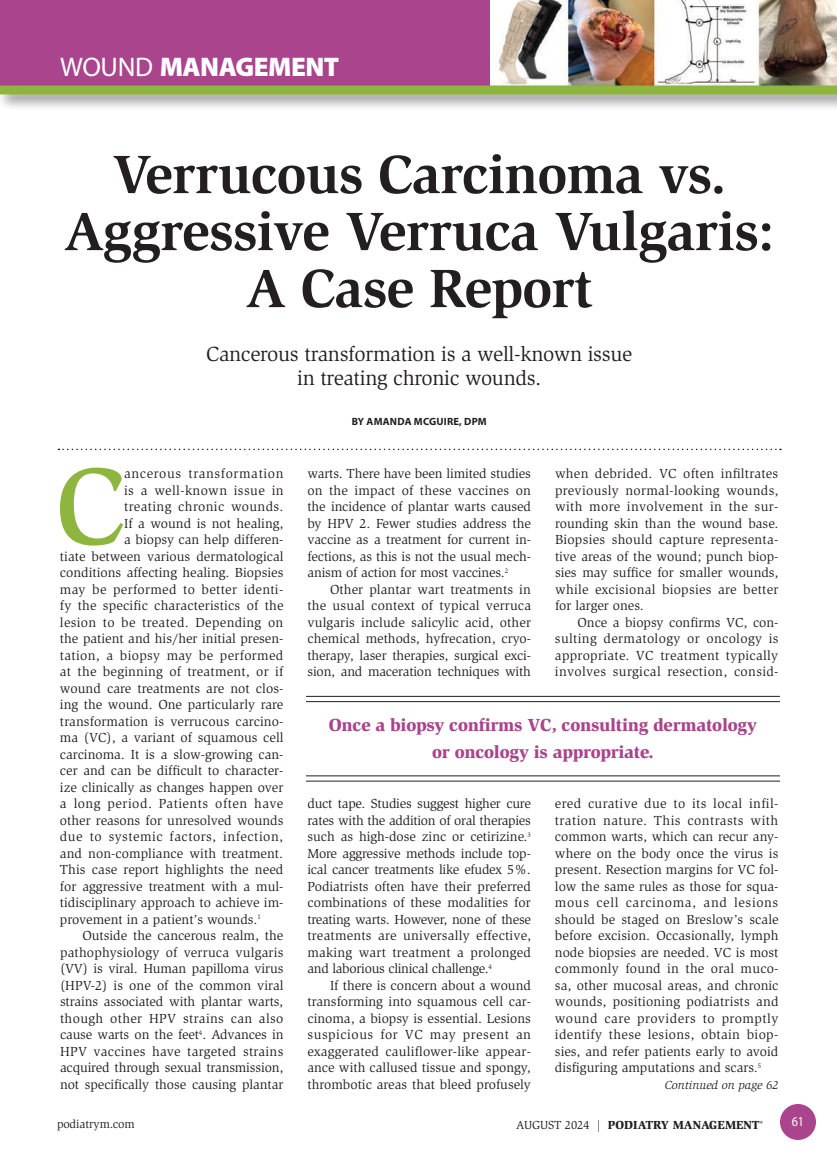
<style>
.page{position:relative;width:837px;height:1161px;background:#fff}
.page>*{position:absolute;margin:0;border:0;box-sizing:border-box;transform-origin:0 0}
._2011-Intl_Cap{font:500 112.05px "Slimbach";color:#8eb63e}
._2011-Headline{font:700 55.5px/57px "Slimbach";letter-spacing:-.015em;color:#231f20;text-align:center}
.t1{font:900 27px "Myriad Pro";letter-spacing:-.02em;color:#fff}
._2011-Deck{font:21px "Slimbach";letter-spacing:-.015em;color:#231f20}
._2011-Callout{font:900 18px "Slimbach";letter-spacing:-.015em;color:#a9448d}
._2011-Global_Text{font:13.5px/16.5px "Slimbach";color:#231f20;text-align:justify}
._2011-Intl_Cap-2{font:13.5px "Slimbach";color:#231f20}
._2011-Intl_Cap-3{font:13.5px "Slimbach";letter-spacing:.025em;color:#231f20}
._2011-Intl_Cap-4{font:13.5px "Slimbach";letter-spacing:.03em;color:#231f20}
._2011-Intl_Cap-5{font:13.5px "Slimbach";letter-spacing:.04em;color:#231f20}
._2011-Intl_Cap-6{font:13.5px "Slimbach";letter-spacing:.035em;color:#231f20}
._2011-Intl_Cap-7{font:13.5px "Slimbach";letter-spacing:.045em;color:#231f20}
.t2{font:13.5px "Myriad Pro";color:#fff;scale:.9 1}
.t3{font:900 12px "Slimbach";color:#231f20}
.t4{font:italic 12px "Slimbach";color:#231f20}
.t5{font:12px "Slimbach";color:#231f20}
._2023-Byline{font:700 10.5px "Myriad Pro";letter-spacing:.02em;color:#231f20}
.s1{font-weight:400}
</style>
<div class="page">
<svg style="left:58px;top:449px;width:723px;height:1px"></svg>
<hr style="left:306px;top:696px;width:474px;height:1px;background:#231f20">
<hr style="left:306px;top:701px;width:474px;height:1px;background:#231f20">
<hr style="left:306px;top:776px;width:474px;height:1px;background:#231f20">
<hr style="left:306px;top:781px;width:474px;height:1px;background:#231f20">
<div style="left:780px;top:1104px;width:36px;height:36px;background:#a9448d;border-radius:50%"></div>
<div style="left:0;top:0;width:837px;height:88px;background:#a9448d"></div>
<img style="left:490px;top:0;width:347px;height:82px">
<div style="left:0;top:82px;width:837px;height:29px;background:#231f20;opacity:.5"></div>
<div style="left:0;top:86px;width:837px;height:8px;background:#8eb63e"></div>
<p class="t1" style="left:60px;top:51px;width:281px"><span class="s1">WOUND</span> MANAGEMENT</p>
<p class="_2011-Headline" style="left:64px;top:146px;width:712px">Verrucous Carcinoma vs.<br>Aggressive Verruca Vulgaris:<br>A Case Report</p>
<p class="_2011-Deck" style="left:206px;top:342px;width:428px">Cancerous transformation is a well-known issue</p>
<p class="_2011-Deck" style="left:297px;top:366px;width:246px">in treating chronic wounds.</p>
<p class="_2011-Intl_Cap" style="left:55px;top:439px;width:72px">C</p>
<p class="_2011-Intl_Cap-7" style="left:124px;top:466px;width:161px">ancerous transformation</p>
<p class="_2011-Intl_Cap-4" style="left:124px;top:482px;width:161px">is a well-known issue in</p>
<p class="_2011-Intl_Cap-4" style="left:124px;top:499px;width:161px">treating chronic wounds.</p>
<p class="_2011-Intl_Cap-2" style="left:124px;top:515px;width:161px">If a wound is not healing,</p>
<p class="_2011-Intl_Cap-2" style="left:124px;top:532px;width:161px">a biopsy can help differen-</p>
<p class="_2011-Intl_Cap-2" style="left:60px;top:548px;width:225px">tiate between various dermatological</p>
<p class="_2011-Intl_Cap-2" style="left:60px;top:565px;width:225px">conditions affecting healing. Biopsies</p>
<p class="_2011-Intl_Cap-3" style="left:60px;top:581px;width:225px">may be performed to better identi-</p>
<p class="_2011-Intl_Cap-2" style="left:60px;top:598px;width:225px">fy the specific characteristics of the</p>
<p class="_2011-Intl_Cap-3" style="left:60px;top:614px;width:225px">lesion to be treated. Depending on</p>
<p class="_2011-Intl_Cap-2" style="left:60px;top:631px;width:225px">the patient and his/her initial presen-</p>
<p class="_2011-Intl_Cap-3" style="left:60px;top:647px;width:225px">tation, a biopsy may be performed</p>
<p class="_2011-Intl_Cap-2" style="left:60px;top:664px;width:225px">at the beginning of treatment, or if</p>
<p class="_2011-Intl_Cap-2" style="left:60px;top:680px;width:225px">wound care treatments are not clos-</p>
<p class="_2011-Intl_Cap-2" style="left:60px;top:697px;width:225px">ing the wound. One particularly rare</p>
<p class="_2011-Intl_Cap-2" style="left:60px;top:713px;width:225px">transformation is verrucous carcino-</p>
<p class="_2011-Intl_Cap-2" style="left:60px;top:730px;width:225px">ma (VC), a variant of squamous cell</p>
<p class="_2011-Intl_Cap-2" style="left:60px;top:746px;width:225px">carcinoma. It is a slow-growing can-</p>
<p class="_2011-Intl_Cap-2" style="left:60px;top:763px;width:225px">cer and can be difficult to character-</p>
<p class="_2011-Intl_Cap-2" style="left:60px;top:779px;width:225px">ize clinically as changes happen over</p>
<p class="_2011-Intl_Cap-6" style="left:60px;top:796px;width:225px">a long period. Patients often have</p>
<p class="_2011-Intl_Cap-2" style="left:60px;top:812px;width:225px">other reasons for unresolved wounds</p>
<p class="_2011-Intl_Cap-5" style="left:60px;top:829px;width:225px">due to systemic factors, infection,</p>
<p class="_2011-Intl_Cap-2" style="left:60px;top:845px;width:225px">and non-compliance with treatment.</p>
<p class="_2011-Intl_Cap-2" style="left:60px;top:862px;width:225px">This case report highlights the need</p>
<p class="_2011-Intl_Cap-2" style="left:60px;top:878px;width:225px">for aggressive treatment with a mul-</p>
<p class="_2011-Intl_Cap-2" style="left:60px;top:895px;width:225px">tidisciplinary approach to achieve im-</p>
<p class="_2011-Intl_Cap-2" style="left:60px;top:911px;width:202px">provement in a patient’s wounds.<sup>1</sup></p>
<p class="_2011-Global_Text" style="left:60px;top:927px;width:225px;text-indent:23px">Outside the cancerous realm, the pathophysiology of verruca vulgaris (VV) is viral. Human papilloma virus (HPV-2) is one of the common viral strains associated with plantar warts, though other HPV strains can also cause warts on the feet<sup>4</sup>. Advances in HPV vaccines have targeted strains acquired through sexual transmission, not specifically those causing plantar</p>
<p class="_2023-Byline" style="left:352px;top:415px;width:136px">BY AMANDA MCGUIRE, DPM</p>
<p class="_2011-Global_Text" style="left:307px;top:465px;width:225px">warts. There have been limited studies on the impact of these vaccines on the incidence of plantar warts caused by HPV 2. Fewer studies address the vaccine as a treatment for current in&shy;fections, as this is not the usual mech&shy;anism of action for most vaccines.<sup>2</sup></p>
<p class="_2011-Global_Text" style="left:308px;top:581px;width:225px;text-indent:23px">Other plantar wart treatments in the usual context of typical verruca vulgaris include salicylic acid, other chemical methods, hyfrecation, cryo&shy;therapy, laser therapies, surgical exci&shy;sion, and maceration techniques with</p>
<p class="_2011-Global_Text" style="left:555px;top:465px;width:225px">when debrided. VC often infiltrates previously normal-looking wounds, with more involvement in the sur&shy;rounding skin than the wound base.<br>Biopsies should capture representa&shy;tive areas of the wound; punch biop&shy;sies may suffice for smaller wounds, while excisional biopsies are better for larger ones.</p>
<p class="_2011-Global_Text" style="left:555px;top:614px;width:225px;text-indent:23px">Once a biopsy confirms VC, con&shy;sulting dermatology or oncology is appropriate. VC treatment typically involves surgical resection, consid-</p>
<p class="_2011-Callout" style="left:329px;top:714px;width:430px">Once a biopsy confirms VC, consulting dermatology</p>
<p class="_2011-Callout" style="left:432px;top:741px;width:223px">or oncology is appropriate.</p>
<p class="_2011-Global_Text" style="left:307px;top:795px;width:225px">duct tape. Studies suggest higher cure rates with the addition of oral therapies such as high-dose zinc or cetirizine.<sup>3<br></sup>More aggressive methods include top&shy;ical cancer treatments like efudex 5%.<br>Podiatrists often have their preferred combinations of these modalities for treating warts. However, none of these treatments are universally effective, making wart treatment a prolonged and laborious clinical challenge.<sup>4</sup></p>
<p class="_2011-Global_Text" style="left:308px;top:977px;width:225px;text-indent:23px">If there is concern about a wound transforming into squamous cell car&shy;cinoma, a biopsy is essential. Lesions suspicious for VC may present an exaggerated cauliflower-like appear&shy;ance with callused tissue and spongy, thrombotic areas that bleed profusely</p>
<p class="_2011-Global_Text" style="left:555px;top:795px;width:225px">ered curative due to its local infil&shy;tration nature. This contrasts with common warts, which can recur any&shy;where on the body once the virus is present. Resection margins for VC fol&shy;low the same rules as those for squa&shy;mous cell carcinoma, and lesions should be staged on Breslow’s scale before excision. Occasionally, lymph node biopsies are needed. VC is most commonly found in the oral muco&shy;sa, other mucosal areas, and chronic wounds, positioning podiatrists and wound care providers to promptly identify these lesions, obtain biop&shy;sies, and refer patients early to avoid disfiguring amputations and scars.<sup>5</sup></p>
<p class="t4" style="left:665px;top:1078px;width:115px">Continued on page 62</p>
<p class="t5" style="left:57px;top:1117px;width:79px">podiatrym.com</p>
<p class="t3" style="left:516px;top:1117px;width:248px"><span class="s1">AUGUST 2024 |</span> PODIATRY MANAGEMENT<sup>®</sup></p>
<p class="t2" style="left:792px;top:1114px;width:15px">61</p>
</div>
